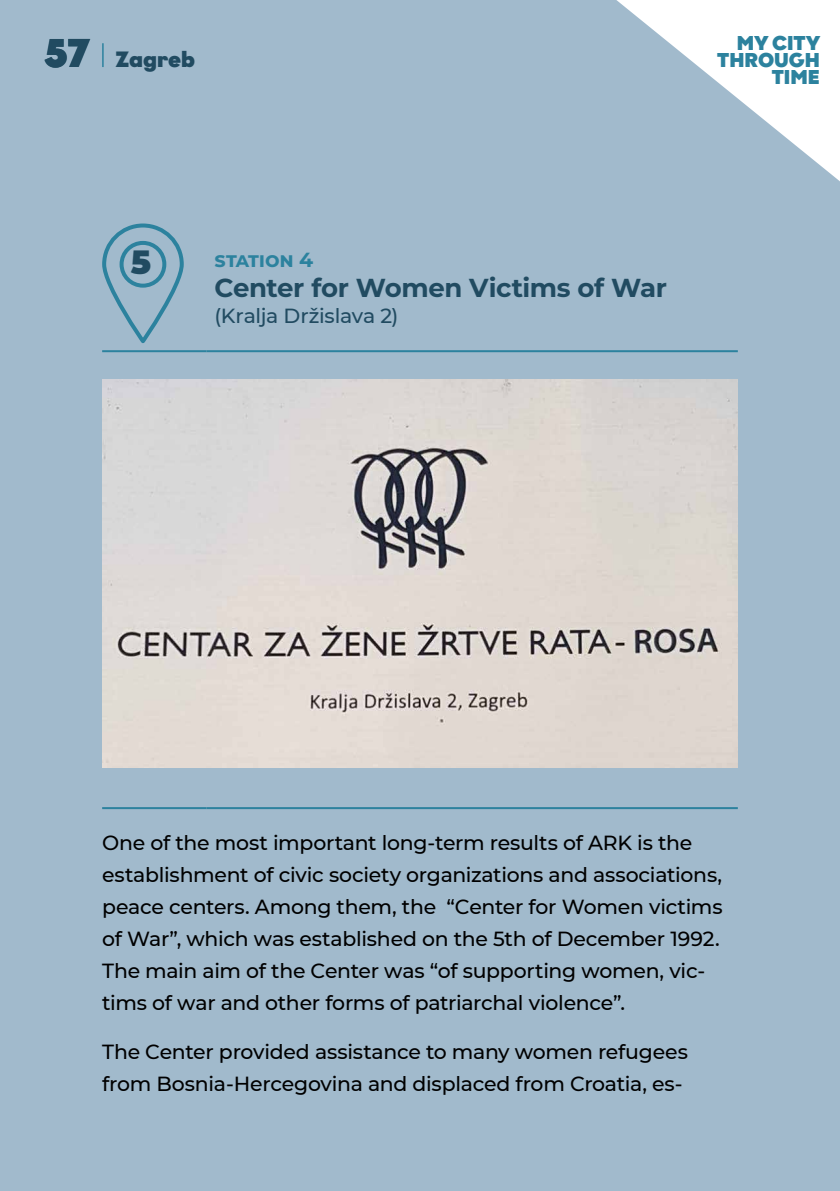
<style>
.page{position:relative;width:840px;height:1191px;background:#fff}
.page>*{position:absolute;margin:0;border:0;box-sizing:border-box;transform-origin:0 0}
.t1{font:900 40px "Graphit";color:#214b61}
.t2{font:900 32.8px "Montserrat";color:#214b61}
.t3{font:700 26px "Montserrat";letter-spacing:-.02em;color:#214b61}
.t4{font:900 22px "Graphit";color:#214b61}
.t5{font:500 20.4px/32px "Montserrat";letter-spacing:-.015em;color:#000}
.t6{font:500 20.4px "Montserrat";letter-spacing:-.01em;color:#214b61}
.t7{font:700 20.4px "Montserrat";letter-spacing:-.005em;color:#2c829e}
.t8{font:900 20px/17.2px "Graphit";color:#2c829e;text-align:right}
</style>
<div class="page">
<div style="left:0;top:0;width:839px;height:1191px;background:#a1bacc"></div>
<hr style="left:102px;top:350px;width:104px;height:2px;background:#2c829e">
<hr style="left:102px;top:807px;width:104px;height:2px;background:#2c829e">
<hr style="left:206px;top:807px;width:531px;height:2px;background:#2c829e">
<hr style="left:206px;top:350px;width:531px;height:2px;background:#2c829e">
<svg style="left:102px;top:223px;width:82px;height:120px"></svg>
<img style="left:102px;top:379px;width:635px;height:388px">
<svg style="left:616px;top:0;width:223px;height:181px"></svg>
<hr style="left:102px;top:43px;width:2px;height:24px;background:#2c829e">
<h1 class="t1" style="left:44px;top:27px;width:47px">57</h1>
<p class="t8" style="left:716px;top:34px;width:105px">MY CITY<br>THROUGH<br>TIME</p>
<p class="t4" style="left:115px;top:45px;width:81px">Zagreb</p>
<h2 class="t2" style="left:131px;top:238px;width:22px">5</h2>
<p class="t7" style="left:214px;top:245px;width:100px">station 4</p>
<p class="t3" style="left:214px;top:269px;width:453px">Center for Women Victims of War</p>
<p class="t6" style="left:214px;top:301px;width:185px">(Kralja Držislava 2)</p>
<p class="t5" style="left:102px;top:826px;width:621px">One of the most important long-term results of ARK is the establishment of civic society organizations and associations, peace centers. Among them, the “Center for Women victims of War”, which was established on the 5th of December 1992.<br>The main aim of the Center was “of supporting women, vic&shy;tims of war and other forms of patriarchal violence”.</p>
<p class="t5" style="left:102px;top:1035px;width:587px">The Center provided assistance to many women refugees from Bosnia-Hercegovina and displaced from Croatia, es-</p>
</div>
